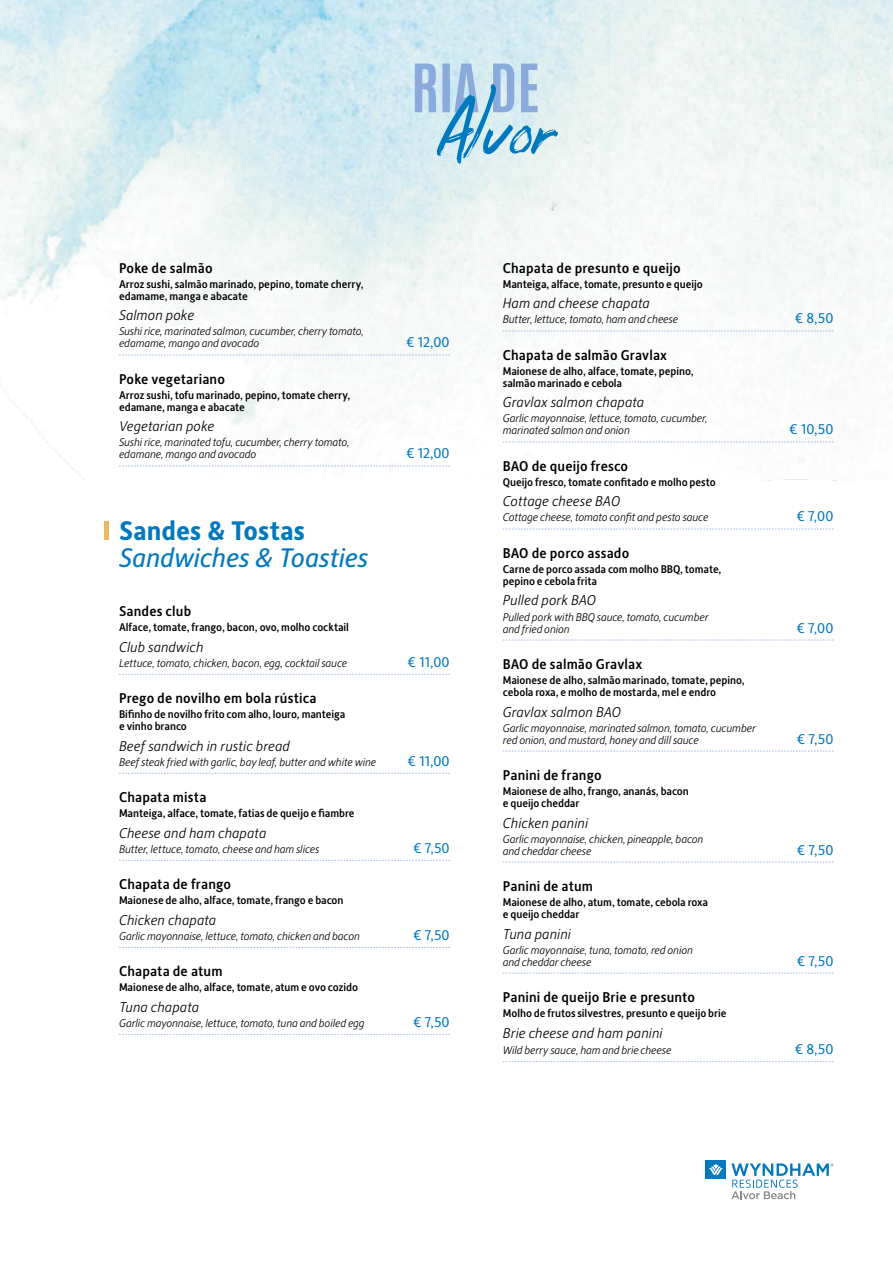
<style>
.page{position:relative;width:893px;height:1263px;background:#fff}
.page>*{position:absolute;margin:0;border:0;box-sizing:border-box;transform-origin:0 0}
.t1{font:italic 27px "Alber New";letter-spacing:-.005em;color:#0079bf}
.t2{font:700 27px "Alber New";color:#0079bf}
.t3{font:500 14.25px "Alber New";letter-spacing:.01em;color:#000}
.t4{font:italic 300 14.25px "Alber New";letter-spacing:.005em;color:#000}
.t5{font:14.25px "Alber New";letter-spacing:.01em;color:#0079bf}
.t6{font:italic 300 11.25px/12px "Alber New";letter-spacing:-.01em;color:#000}
.t7{font:500 11.25px/12px "Alber New";letter-spacing:-.005em;color:#000}
</style>
<div class="page">
<img style="left:0;top:0;width:893px;height:480px">
<div style="left:706px;top:1160px;width:20px;height:19px;background:#0079bf"></div>
<svg style="left:709px;top:1164px;width:13px;height:11px"></svg>
<svg style="left:731px;top:1163px;width:102px;height:36px"></svg>
<svg style="left:415px;top:64px;width:143px;height:100px;background:#abcfe5"></svg>
<svg style="left:119px;top:355px;width:331px;height:1px"></svg>
<svg style="left:119px;top:466px;width:331px;height:1px"></svg>
<svg style="left:119px;top:674px;width:331px;height:1px"></svg>
<svg style="left:119px;top:773px;width:331px;height:1px"></svg>
<svg style="left:119px;top:860px;width:331px;height:1px"></svg>
<svg style="left:119px;top:947px;width:331px;height:1px"></svg>
<svg style="left:119px;top:1034px;width:331px;height:1px"></svg>
<hr style="left:104px;top:521px;width:4px;height:19px;background:#e9b861">
<svg style="left:503px;top:331px;width:330px;height:1px"></svg>
<svg style="left:503px;top:442px;width:330px;height:1px"></svg>
<svg style="left:503px;top:529px;width:330px;height:1px"></svg>
<svg style="left:503px;top:640px;width:330px;height:1px"></svg>
<svg style="left:503px;top:751px;width:330px;height:1px"></svg>
<svg style="left:503px;top:862px;width:330px;height:1px"></svg>
<svg style="left:503px;top:973px;width:330px;height:1px"></svg>
<svg style="left:503px;top:1061px;width:330px;height:1px"></svg>
<p class="t3" style="left:119px;top:258px;width:95px">Poke de salmão</p>
<p class="t7" style="left:119px;top:277px;width:246px">Arroz sushi, salmão marinado, pepino, tomate cherry, edamame, manga e abacate</p>
<p class="t4" style="left:119px;top:306px;width:77px">Salmon poke</p>
<p class="t6" style="left:119px;top:325px;width:246px">Sushi rice, marinated salmon, cucumber, cherry tomato, edamame, mango and avocado</p>
<p class="t5" style="left:406px;top:333px;width:45px">€ 12,00</p>
<p class="t3" style="left:119px;top:369px;width:107px">Poke vegetariano</p>
<p class="t7" style="left:119px;top:388px;width:233px">Arroz sushi, tofu marinado, pepino, tomate cherry, edamane, manga e abacate</p>
<p class="t4" style="left:119px;top:417px;width:97px">Vegetarian poke</p>
<p class="t6" style="left:119px;top:436px;width:232px">Sushi rice, marinated tofu, cucumber, cherry tomato, edamane, mango and avocado</p>
<p class="t5" style="left:406px;top:444px;width:45px">€ 12,00</p>
<h1 class="t2" style="left:119px;top:513px;width:187px">Sandes &amp; Tostas</h1>
<h1 class="t1" style="left:119px;top:540px;width:251px">Sandwiches &amp; Toasties</h1>
<p class="t3" style="left:119px;top:602px;width:74px">Sandes club</p>
<p class="t7" style="left:119px;top:621px;width:231px">Alface, tomate, frango, bacon, ovo, molho cocktail</p>
<p class="t4" style="left:119px;top:637px;width:86px">Club sandwich</p>
<p class="t6" style="left:119px;top:656px;width:230px">Lettuce, tomato, chicken, bacon, egg, cocktail sauce</p>
<p class="t5" style="left:408px;top:652px;width:44px">€ 11,00</p>
<p class="t3" style="left:119px;top:689px;width:199px">Prego de novilho em bola rústica</p>
<p class="t7" style="left:119px;top:708px;width:228px">Bifinho de novilho frito com alho, louro, manteiga e vinho branco</p>
<p class="t4" style="left:119px;top:736px;width:172px">Beef sandwich in rustic bread</p>
<p class="t6" style="left:119px;top:755px;width:259px">Beef steak fried with garlic, bay leaf, butter and white wine</p>
<p class="t5" style="left:408px;top:751px;width:44px">€ 11,00</p>
<p class="t3" style="left:119px;top:788px;width:89px">Chapata mista</p>
<p class="t7" style="left:119px;top:807px;width:237px">Manteiga, alface, tomate, fatias de queijo e fiambre</p>
<p class="t4" style="left:119px;top:823px;width:149px">Cheese and ham chapata</p>
<p class="t6" style="left:119px;top:842px;width:202px">Butter, lettuce, tomato, cheese and ham slices</p>
<p class="t5" style="left:413px;top:838px;width:38px">€ 7,50</p>
<p class="t3" style="left:119px;top:875px;width:114px">Chapata de frango</p>
<p class="t7" style="left:119px;top:894px;width:226px">Maionese de alho, alface, tomate, frango e bacon</p>
<p class="t4" style="left:119px;top:910px;width:99px">Chicken chapata</p>
<p class="t6" style="left:119px;top:929px;width:242px">Garlic mayonnaise, lettuce, tomato, chicken and bacon</p>
<p class="t5" style="left:413px;top:925px;width:38px">€ 7,50</p>
<p class="t3" style="left:119px;top:962px;width:105px">Chapata de atum</p>
<p class="t7" style="left:119px;top:981px;width:240px">Maionese de alho, alface, tomate, atum e ovo cozido</p>
<p class="t4" style="left:119px;top:997px;width:82px">Tuna chapata</p>
<p class="t6" style="left:119px;top:1016px;width:247px">Garlic mayonnaise, lettuce, tomato, tuna and boiled egg</p>
<p class="t5" style="left:413px;top:1012px;width:38px">€ 7,50</p>
<p class="t3" style="left:503px;top:258px;width:179px">Chapata de presunto e queijo</p>
<p class="t7" style="left:503px;top:277px;width:201px">Manteiga, alface, tomate, presunto e queijo</p>
<p class="t4" style="left:503px;top:294px;width:148px">Ham and cheese chapata</p>
<p class="t6" style="left:503px;top:313px;width:177px">Butter, lettuce, tomato, ham and cheese</p>
<p class="t5" style="left:795px;top:309px;width:40px">€ 8,50</p>
<p class="t3" style="left:503px;top:345px;width:166px">Chapata de salmão Gravlax</p>
<p class="t7" style="left:503px;top:364px;width:192px">Maionese de alho, alface, tomate, pepino, salmão marinado e cebola</p>
<p class="t4" style="left:503px;top:393px;width:143px">Gravlax salmon chapata</p>
<p class="t6" style="left:503px;top:412px;width:206px">Garlic mayonnaise, lettuce, tomato, cucumber, marinated salmon and onion</p>
<p class="t5" style="left:789px;top:420px;width:46px">€ 10,50</p>
<p class="t3" style="left:503px;top:456px;width:127px">BAO de queijo fresco</p>
<p class="t7" style="left:503px;top:475px;width:215px">Queijo fresco, tomate confitado e molho pesto</p>
<p class="t4" style="left:503px;top:492px;width:119px">Cottage cheese BAO</p>
<p class="t6" style="left:503px;top:511px;width:207px">Cottage cheese, tomato confit and pesto sauce</p>
<p class="t5" style="left:797px;top:507px;width:38px">€ 7,00</p>
<p class="t3" style="left:503px;top:543px;width:128px">BAO de porco assado</p>
<p class="t7" style="left:503px;top:562px;width:220px">Carne de porco assada com molho BBQ, tomate, pepino e cebola frita</p>
<p class="t4" style="left:503px;top:591px;width:95px">Pulled pork BAO</p>
<p class="t6" style="left:503px;top:610px;width:207px">Pulled pork with BBQ sauce, tomato, cucumber and fried onion</p>
<p class="t5" style="left:797px;top:618px;width:38px">€ 7,00</p>
<p class="t3" style="left:503px;top:654px;width:141px">BAO de salmão Gravlax</p>
<p class="t7" style="left:503px;top:673px;width:243px">Maionese de alho, salmão marinado, tomate, pepino, cebola roxa, e molho de mostarda, mel e endro</p>
<p class="t4" style="left:503px;top:702px;width:120px">Gravlax salmon BAO</p>
<p class="t6" style="left:503px;top:721px;width:255px">Garlic mayonnaise, marinated salmon, tomato, cucumber red onion, and mustard, honey and dill sauce</p>
<p class="t5" style="left:797px;top:729px;width:38px">€ 7,50</p>
<p class="t3" style="left:503px;top:765px;width:100px">Panini de frango</p>
<p class="t7" style="left:503px;top:784px;width:188px">Maionese de alho, frango, ananás, bacon e queijo cheddar</p>
<p class="t4" style="left:503px;top:813px;width:87px">Chicken panini</p>
<p class="t6" style="left:503px;top:832px;width:202px">Garlic mayonnaise, chicken, pineapple, bacon and cheddar cheese</p>
<p class="t5" style="left:797px;top:840px;width:38px">€ 7,50</p>
<p class="t3" style="left:503px;top:876px;width:92px">Panini de atum</p>
<p class="t7" style="left:503px;top:895px;width:207px">Maionese de alho, atum, tomate, cebola roxa e queijo cheddar</p>
<p class="t4" style="left:503px;top:924px;width:70px">Tuna panini</p>
<p class="t6" style="left:503px;top:943px;width:192px">Garlic mayonnaise, tuna, tomato, red onion and cheddar cheese</p>
<p class="t5" style="left:797px;top:951px;width:38px">€ 7,50</p>
<p class="t3" style="left:503px;top:987px;width:194px">Panini de queijo Brie e presunto</p>
<p class="t7" style="left:503px;top:1006px;width:225px">Molho de frutos silvestres, presunto e queijo brie</p>
<p class="t4" style="left:503px;top:1023px;width:161px">Brie cheese and ham panini</p>
<p class="t6" style="left:503px;top:1044px;width:170px">Wild berry sauce, ham and brie cheese</p>
<p class="t5" style="left:795px;top:1040px;width:40px">€ 8,50</p>
</div>
